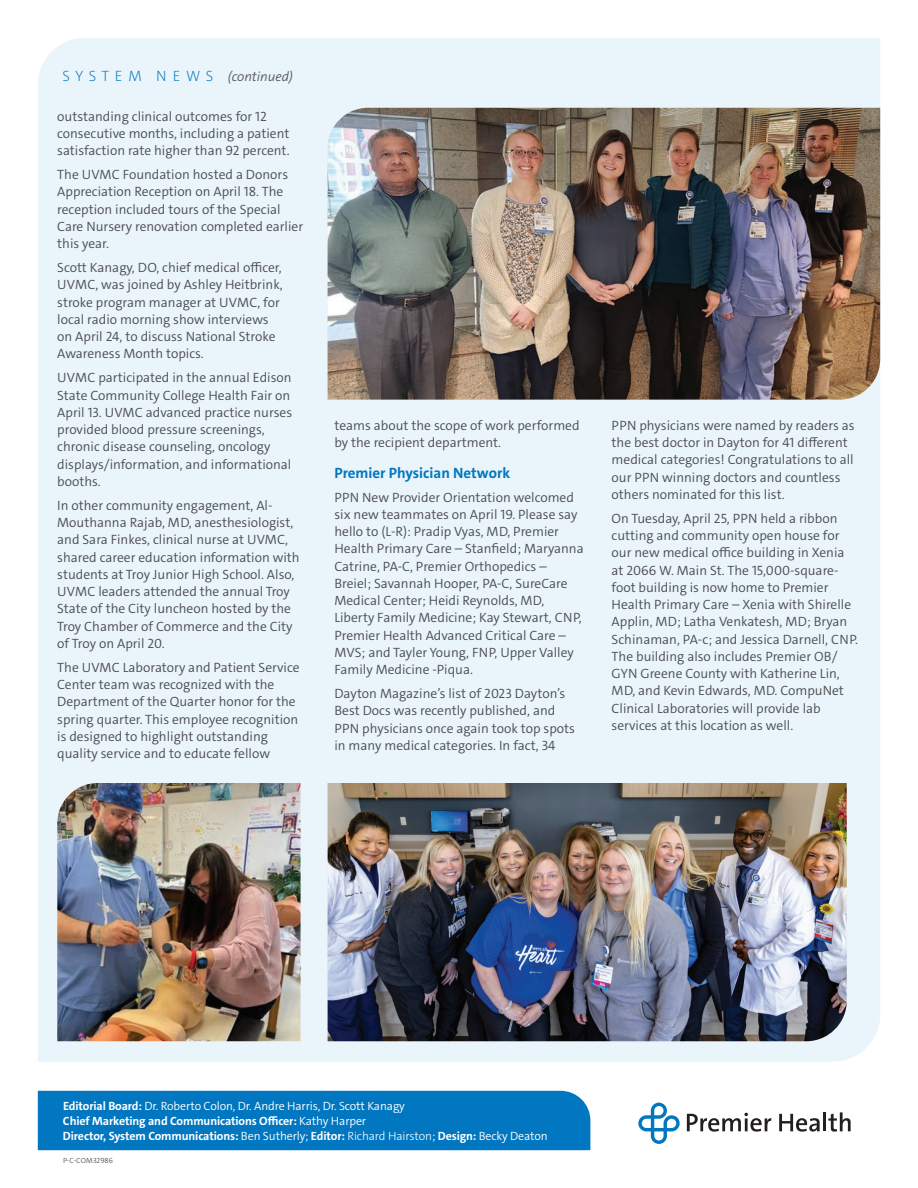
<style>
.page{position:relative;width:918px;height:1188px;background:#fff}
.page>*{position:absolute;margin:0;border:0;box-sizing:border-box;transform-origin:0 0}
.t1{font:700 15px "The Sans";color:#0077c0}
.t2{font:300 13.5px/17.2px "The Sans";color:#4b4c4d}
.t3{font:italic 300 13.5px "The Sans";color:#57585a}
.t4{font:700 12px/15px "The Sans";letter-spacing:-.01em;color:#fff}
.t5{font:300 7.5px "The Sans";color:#57585a}
.s1{font-weight:200;font-style:normal;font-size:15px;color:#0077c0}
.s2{font-weight:300}
</style>
<div class="page">
<div style="left:38px;top:38px;width:842px;height:1024px;background:#e9f4fb"></div>
<img style="left:328px;top:108px;width:552px;height:292px">
<img style="left:328px;top:783px;width:519px;height:258px">
<div style="left:38px;top:1091px;width:552px;height:59px;background:#0077c0"></div>
<svg style="left:638px;top:1103px;width:42px;height:41px"></svg>
<svg style="left:687px;top:1113px;width:84px;height:19px"></svg>
<svg style="left:779px;top:1112px;width:72px;height:20px"></svg>
<img style="left:57px;top:783px;width:244px;height:258px">
<p class="t3" style="left:63px;top:68px;width:232px"><span class="s1">S Y S T E M N E W S</span> (continued)</p>
<p class="t2" style="left:57px;top:107px;width:234px">outstanding clinical outcomes for 12 consecutive months, including a patient satisfaction rate higher than 92 percent.</p>
<p class="t2" style="left:57px;top:166px;width:247px">The UVMC Foundation hosted a Donors Appreciation Reception on April 18. The reception included tours of the Special Care Nursery renovation completed earlier this year.</p>
<p class="t2" style="left:57px;top:259px;width:227px">Scott Kanagy, DO, chief medical officer, UVMC, was joined by Ashley Heitbrink, stroke program manager at UVMC, for local radio morning show interviews on April 24, to discuss National Stroke Awareness Month topics.</p>
<p class="t2" style="left:57px;top:369px;width:236px">UVMC participated in the annual Edison State Community College Health Fair on April 13. UVMC advanced practice nurses provided blood pressure screenings, chronic disease counseling, oncology displays/information, and informational booths.</p>
<p class="t2" style="left:57px;top:497px;width:244px">In other community engagement, Al-Mouthanna Rajab, MD, anesthesiologist, and Sara Finkes, clinical nurse at UVMC, shared career education information with students at Troy Junior High School. Also, UVMC leaders attended the annual Troy State of the City luncheon hosted by the Troy Chamber of Commerce and the City of Troy on April 20.</p>
<p class="t2" style="left:57px;top:659px;width:244px">The UVMC Laboratory and Patient Service Center team was recognized with the Department of the Quarter honor for the spring quarter. This employee recognition is designed to highlight outstanding quality service and to educate fellow</p>
<p class="t2" style="left:334px;top:417px;width:247px">teams about the scope of work performed by the recipient department.</p>
<p class="t1" style="left:334px;top:463px;width:177px">Premier Physician Network</p>
<p class="t2" style="left:334px;top:489px;width:251px">PPN New Provider Orientation welcomed six new teammates on April 19. Please say hello to (L-R): Pradip Vyas, MD, Premier Health Primary Care – Stanfield; Maryanna Catrine, PA-C, Premier Orthopedics – Breiel; Savannah Hooper, PA-C, SureCare Medical Center; Heidi Reynolds, MD, Liberty Family Medicine; Kay Stewart, CNP, Premier Health Advanced Critical Care – MVS; and Tayler Young, FNP, Upper Valley Family Medicine -Piqua.</p>
<p class="t2" style="left:334px;top:685px;width:242px">Dayton Magazine’s list of 2023 Dayton’s Best Docs was recently published, and PPN physicians once again took top spots in many medical categories. In fact, 34</p>
<p class="t2" style="left:612px;top:417px;width:245px">PPN physicians were named by readers as the best doctor in Dayton for 41 different medical categories! Congratulations to all our PPN winning doctors and countless others nominated for this list.</p>
<p class="t2" style="left:612px;top:510px;width:248px">On Tuesday, April 25, PPN held a ribbon cutting and community open house for our new medical office building in Xenia at 2066 W. Main St. The 15,000-square&shy;foot building is now home to Premier Health Primary Care – Xenia with Shirelle Applin, MD; Latha Venkatesh, MD; Bryan Schinaman, PA-c; and Jessica Darnell, CNP.<br>The building also includes Premier OB/ GYN Greene County with Katherine Lin, MD, and Kevin Edwards, MD. CompuNet Clinical Laboratories will provide lab services at this location as well.</p>
<p class="t4" style="left:63px;top:1098px;width:486px">Editorial Board: <span class="s2">Dr. Roberto Colon, Dr. Andre Harris, Dr. Scott Kanagy<br></span>Chief Marketing and Communications Officer: <span class="s2">Kathy Harper<br></span>Director, System Communications: <span class="s2">Ben Sutherly;</span> Editor: <span class="s2">Richard Hairston</span><span class="s2">;</span> Design: <span class="s2">Becky Deaton</span></p>
<p class="t5" style="left:63px;top:1156px;width:51px">P-C-COM32986</p>
</div>
